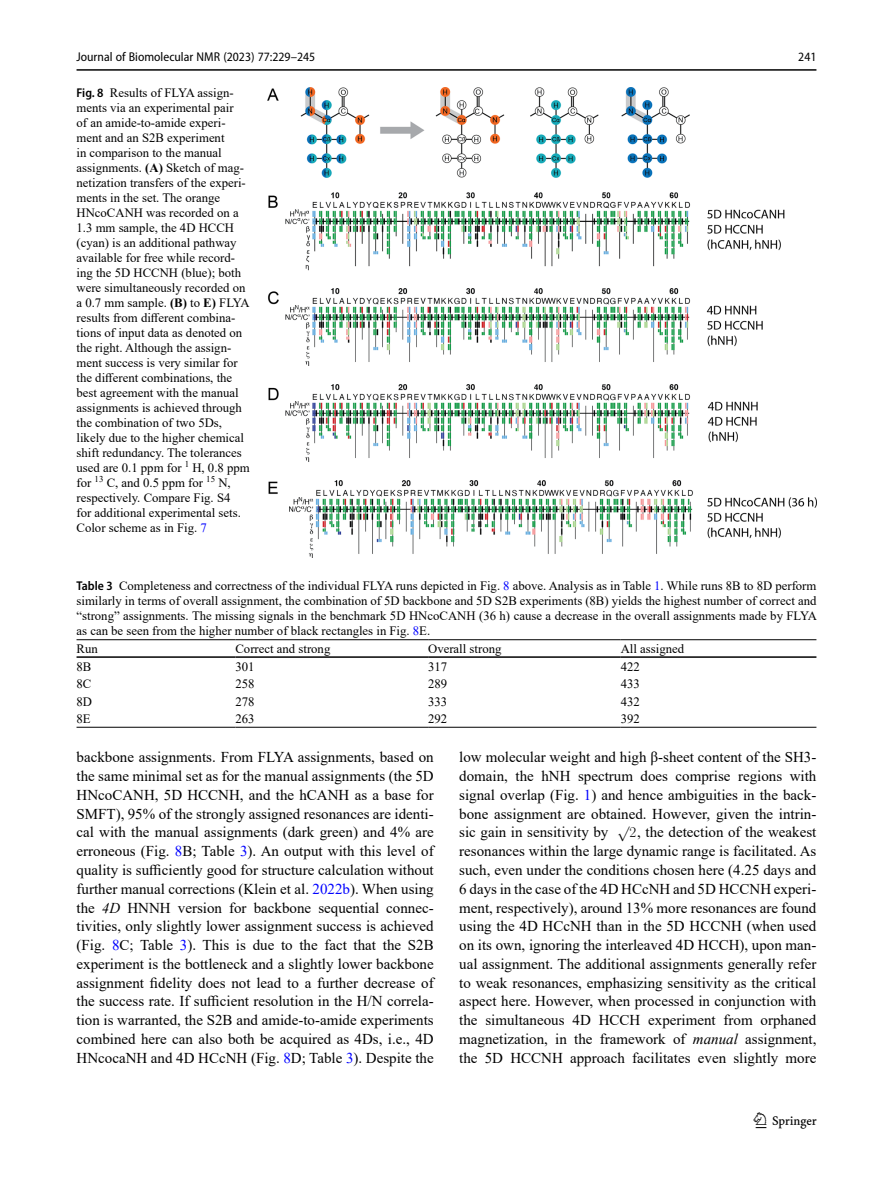
<style>
.page{position:relative;width:893px;height:1187px;background:#fff}
.page>*{position:absolute;margin:0;border:0;box-sizing:border-box;transform-origin:0 0}
.t1{font:22.5px "Springnew";color:#000}
.Body_Text_Indent{font:15px/18.8px "Times New Roman";color:#000;text-align:justify}
.t2{font:14.85px "CMSY10";color:#000}
.Figure_Caption_Side{font:12.75px/15px "Times New Roman";color:#000}
.Table_Caption{font:12.75px/15px "Times New Roman";color:#000;text-align:justify}
.t3{font:semi-condensed 12.75px "Myriad Pro";color:#000}
.Table_Head{font:12.75px "Times New Roman";color:#000}
.Table_Body_Tab3_Deci{font:12.75px "Times New Roman";color:#000}
.Table_Body{font:12.75px "Times New Roman";color:#000}
.s1{font-family:"Myriad Pro";font-weight:600;font-stretch:semi-condensed}
.s2{font-weight:700}
.s3{color:#00f}
.s4{font-style:italic}
.s5{font-family:"CMR17";font-size:14.85px}
</style>
<div class="page">
<hr style="left:77px;top:69px;width:739px;height:2px;background:#000">
<hr style="left:77px;top:656px;width:158px;height:1px;background:#000">
<hr style="left:235px;top:639px;width:193px;height:1px;background:#000">
<hr style="left:235px;top:656px;width:193px;height:1px;background:#000">
<hr style="left:428px;top:639px;width:193px;height:1px;background:#000">
<hr style="left:428px;top:656px;width:193px;height:1px;background:#000">
<hr style="left:621px;top:639px;width:195px;height:1px;background:#000">
<hr style="left:621px;top:656px;width:195px;height:1px;background:#000">
<hr style="left:77px;top:726px;width:158px;height:1px;background:#000">
<hr style="left:235px;top:726px;width:193px;height:1px;background:#000">
<hr style="left:428px;top:726px;width:193px;height:1px;background:#000">
<hr style="left:621px;top:726px;width:195px;height:1px;background:#000">
<hr style="left:77px;top:639px;width:158px;height:1px;background:#000">
<img style="left:268px;top:87px;width:548px;height:470px">
<p class="t3" style="left:77px;top:49px;width:240px">Journal of Biomolecular NMR (2023) 77:229–245</p>
<p class="Figure_Caption_Side" style="left:77px;top:84px;width:175px"><span class="s1">Fig. 8</span> Results of FLYA assign&shy;ments via an experimental pair<br>of an amide-to-amide experi&shy;ment and an S2B experiment<br>in comparison to the manual assignments. <span class="s2">(A)</span> Sketch of mag&shy;netization transfers of the experi&shy;ments in the set. The orange<br>HNcoCANH was recorded on a<br>1.3 mm sample, the 4D HCCH (cyan) is an additional pathway available for free while record&shy;ing the 5D HCCNH (blue); both were simultaneously recorded on a 0.7 mm sample. <span class="s2">(B)</span> to <span class="s2">E)</span> FLYA results from different combina&shy;tions of input data as denoted on the right. Although the assign&shy;ment success is very similar for the different combinations, the best agreement with the manual assignments is achieved through the combination of two 5Ds, likely due to the higher chemical shift redundancy. The tolerances used are 0.1 ppm for <sup>1</sup> H, 0.8 ppm for <sup>13</sup> C, and 0.5 ppm for <sup>15</sup> N, respectively. Compare Fig. S4<br>for additional experimental sets.<br>Color scheme as in Fig. <span class="s3">7</span></p>
<p class="t3" style="left:798px;top:49px;width:20px">241</p>
<p class="Table_Caption" style="left:77px;top:578px;width:742px"><span class="s1">Table 3</span> Completeness and correctness of the individual FLYA runs depicted in Fig. <span class="s3">8</span> above. Analysis as in Table <span class="s3">1</span>. While runs 8B to 8D perform similarly in terms of overall assignment, the combination of 5D backbone and 5D S2B experiments (8B) yields the highest number of correct and “strong” assignments. The missing signals in the benchmark 5D HNcoCANH (36 h) cause a decrease in the overall assignments made by FLYA as can be seen from the higher number of black rectangles in Fig. <span class="s3">8</span>E.</p>
<p class="Table_Head" style="left:77px;top:639px;width:23px">Run</p>
<p class="Table_Head" style="left:235px;top:639px;width:96px">Correct and strong</p>
<p class="Table_Head" style="left:428px;top:639px;width:75px">Overall strong</p>
<p class="Table_Head" style="left:621px;top:639px;width:65px">All assigned</p>
<p class="Table_Body" style="left:77px;top:657px;width:16px">8B</p>
<p class="Table_Body_Tab3_Deci" style="left:235px;top:657px;width:21px">301</p>
<p class="Table_Body_Tab3_Deci" style="left:428px;top:657px;width:21px">317</p>
<p class="Table_Body_Tab3_Deci" style="left:621px;top:657px;width:21px">422</p>
<p class="Table_Body" style="left:77px;top:675px;width:16px">8C</p>
<p class="Table_Body_Tab3_Deci" style="left:235px;top:675px;width:21px">258</p>
<p class="Table_Body_Tab3_Deci" style="left:428px;top:675px;width:21px">289</p>
<p class="Table_Body_Tab3_Deci" style="left:621px;top:675px;width:21px">433</p>
<p class="Table_Body" style="left:77px;top:692px;width:17px">8D</p>
<p class="Table_Body_Tab3_Deci" style="left:235px;top:692px;width:21px">278</p>
<p class="Table_Body_Tab3_Deci" style="left:428px;top:692px;width:21px">333</p>
<p class="Table_Body_Tab3_Deci" style="left:621px;top:692px;width:21px">432</p>
<p class="Table_Body" style="left:77px;top:709px;width:16px">8E</p>
<p class="Table_Body_Tab3_Deci" style="left:235px;top:709px;width:21px">263</p>
<p class="Table_Body_Tab3_Deci" style="left:428px;top:709px;width:21px">292</p>
<p class="Table_Body_Tab3_Deci" style="left:621px;top:709px;width:21px">392</p>
<p class="Body_Text_Indent" style="left:77px;top:747px;width:359px">backbone assignments. From FLYA assignments, based on the same minimal set as for the manual assignments (the 5D HNcoCANH, 5D HCCNH, and the hCANH as a base for SMFT), 95% of the strongly assigned resonances are identi&shy;cal with the manual assignments (dark green) and 4% are erroneous (Fig. <span class="s3">8</span>B; Table <span class="s3">3</span>). An output with this level of quality is sufficiently good for structure calculation without further manual corrections (Klein et al. <span class="s3">2022b</span>). When using the <span class="s4">4D</span> HNNH version for backbone sequential connec&shy;tivities, only slightly lower assignment success is achieved (Fig. <span class="s3">8</span>C; Table <span class="s3">3</span>). This is due to the fact that the S2B experiment is the bottleneck and a slightly lower backbone assignment fidelity does not lead to a further decrease of the success rate. If sufficient resolution in the H/N correla&shy;tion is warranted, the S2B and amide-to-amide experiments combined here can also both be acquired as 4Ds, i.e., 4D HNcocaNH and 4D HCcNH (Fig. <span class="s3">8</span>D; Table <span class="s3">3</span>). Despite the</p>
<p class="Body_Text_Indent" style="left:459px;top:747px;width:359px">low molecular weight and high β-sheet content of the SH3- domain, the hNH spectrum does comprise regions with signal overlap (Fig. <span class="s3">1</span>) and hence ambiguities in the back&shy;bone assignment are obtained. However, given the intrin&shy;sic gain in sensitivity by</p>
<p class="t2" style="left:617px;top:812px;width:14px">√</p>
<p class="Body_Text_Indent" style="left:629px;top:822px;width:188px"><span class="s5">2</span>, the detection of the weakest</p>
<p class="Body_Text_Indent" style="left:459px;top:841px;width:359px">resonances within the large dynamic range is facilitated. As such, even under the conditions chosen here (4.25 days and 6 days in the case of the 4D HCcNH and 5D HCCNH experi&shy;ment, respectively), around 13% more resonances are found using the 4D HCcNH than in the 5D HCCNH (when used on its own, ignoring the interleaved 4D HCCH), upon man&shy;ual assignment. The additional assignments generally refer to weak resonances, emphasizing sensitivity as the critical aspect here. However, when processed in conjunction with the simultaneous 4D HCCH experiment from orphaned magnetization, in the framework of <span class="s4">manual</span> assignment, the 5D HCCNH approach facilitates even slightly more</p>
<h1 class="t1" style="left:756px;top:1107px;width:63px">1 3</h1>
</div>
